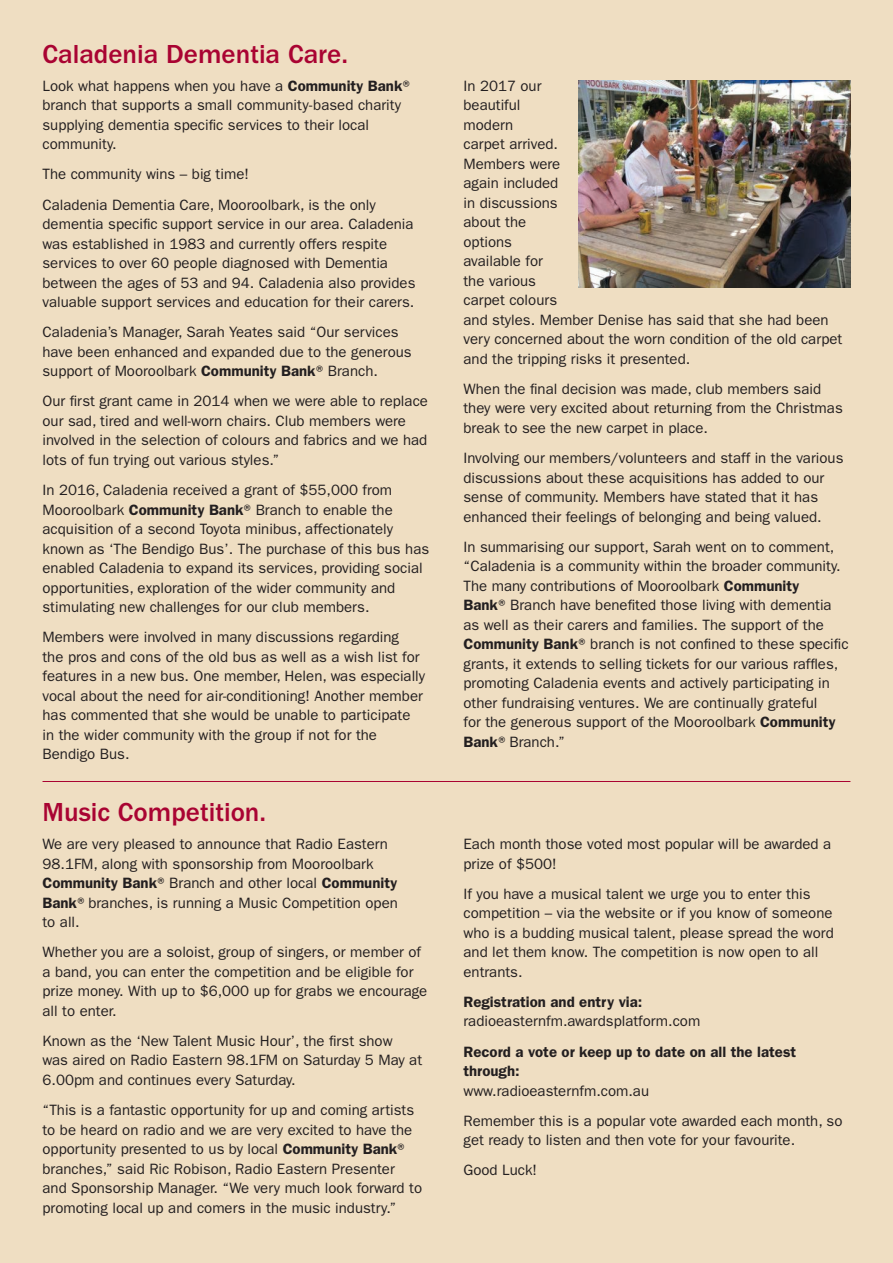
<style>
.page{position:relative;width:893px;height:1263px;background:#efdec2}
.page>*{position:absolute;margin:0;border:0;box-sizing:border-box;transform-origin:0 0}
.t1{font:500 27px "Franklin Gothic";color:#a90332}
.t2{font:15px/19.5px "Franklin Gothic";color:#231f20}
.t3{font:600 15px/19.5px "Franklin Gothic";color:#231f20}
.s1{font-weight:600}
</style>
<div class="page">
<hr style="left:43px;top:781px;width:807px;height:1px;background:#a90332">
<img style="left:578px;top:81px;width:272px;height:206px">
<h1 class="t1" style="left:43px;top:39px;width:307px">Caladenia Dementia Care.</h1>
<p class="t2" style="left:43px;top:76px;width:373px">Look what happens when you have a <span class="s1">Community Bank</span>® branch that supports a small community-based charity supplying dementia specific services to their local community.</p>
<p class="t2" style="left:43px;top:159px;width:335px;line-height:30.2px">The community wins – big time!<br>Caladenia Dementia Care, Mooroolbark, is the only</p>
<p class="t2" style="left:43px;top:214px;width:374px">dementia specific support service in our area. Caladenia was established in 1983 and currently offers respite services to over 60 people diagnosed with Dementia between the ages of 53 and 94. Caladenia also provides valuable support services and education for their carers.</p>
<p class="t2" style="left:43px;top:322px;width:371px">Caladenia’s Manager, Sarah Yeates said “Our services have been enhanced and expanded due to the generous support of Mooroolbark <span class="s1">Community Bank</span>® Branch.</p>
<p class="t2" style="left:43px;top:392px;width:387px">Our first grant came in 2014 when we were able to replace our sad, tired and well-worn chairs. Club members were involved in the selection of colours and fabrics and we had lots of fun trying out various styles.”</p>
<p class="t2" style="left:43px;top:480px;width:388px">In 2016, Caladenia received a grant of $55,000 from Mooroolbark <span class="s1">Community Bank</span>® Branch to enable the acquisition of a second Toyota minibus, affectionately known as ‘The Bendigo Bus’. The purchase of this bus has enabled Caladenia to expand its services, providing social opportunities, exploration of the wider community and stimulating new challenges for our club members.</p>
<p class="t2" style="left:43px;top:627px;width:384px">Members were involved in many discussions regarding<br>the pros and cons of the old bus as well as a wish list for features in a new bus. One member, Helen, was especially vocal about the need for air-conditioning! Another member has commented that she would be unable to participate in the wider community with the group if not for the Bendigo Bus.</p>
<h1 class="t1" style="left:43px;top:797px;width:225px">Music Competition.</h1>
<p class="t2" style="left:43px;top:834px;width:357px">We are very pleased to announce that Radio Eastern 98.1FM, along with sponsorship from Mooroolbark <span class="s1">Community Bank</span>® Branch and other local <span class="s1">Community Bank</span>®branches, is running a Music Competition open to all.</p>
<p class="t2" style="left:43px;top:942px;width:386px">Whether you are a soloist, group of singers, or member of a band, you can enter the competition and be eligible for prize money. With up to $6,000 up for grabs we encourage all to enter.</p>
<p class="t2" style="left:43px;top:1031px;width:381px">Known as the ‘New Talent Music Hour’, the first show<br>was aired on Radio Eastern 98.1FM on Saturday 5 May at<br>6.00pm and continues every Saturday.</p>
<p class="t2" style="left:43px;top:1100px;width:381px">“This is a fantastic opportunity for up and coming artists to be heard on radio and we are very excited to have the opportunity presented to us by local <span class="s1">Community Bank</span>® branches,” said Ric Robison, Radio Eastern Presenter and Sponsorship Manager. “We very much look forward to promoting local up and comers in the music industry.”</p>
<p class="t2" style="left:463px;top:76px;width:380px">In 2017 our<br>beautiful<br>modern<br>carpet arrived.<br>Members were<br>again included<br>in discussions<br>about the<br>options<br>available for<br>the various<br>carpet colours<br>and styles. Member Denise has said that she had been very concerned about the worn condition of the old carpet and the tripping risks it presented.</p>
<p class="t2" style="left:463px;top:379px;width:381px">When the final decision was made, club members said they were very excited about returning from the Christmas break to see the new carpet in place.</p>
<p class="t2" style="left:463px;top:448px;width:381px">Involving our members/volunteers and staff in the various discussions about these acquisitions has added to our sense of community. Members have stated that it has enhanced their feelings of belonging and being valued.</p>
<p class="t2" style="left:463px;top:537px;width:387px">In summarising our support, Sarah went on to comment, “Caladenia is a community within the broader community.<br>The many contributions of Mooroolbark <span class="s1">Community Bank</span>® Branch have benefited those living with dementia as well as their carers and families. The support of the <span class="s1">Community Bank</span>® branch is not confined to these specific grants, it extends to selling tickets for our various raffles, promoting Caladenia events and actively participating in other fundraising ventures. We are continually grateful<br>for the generous support of the Mooroolbark <span class="s1">Community Bank</span>®Branch.”</p>
<p class="t2" style="left:463px;top:834px;width:369px">Each month those voted most popular will be awarded a prize of $500!</p>
<p class="t2" style="left:463px;top:884px;width:372px">If you have a musical talent we urge you to enter this competition – via the website or if you know of someone who is a budding musical talent, please spread the word and let them know. The competition is now open to all entrants.</p>
<p class="t3" style="left:463px;top:992px;width:180px">Registration and entry via:</p>
<p class="t2" style="left:463px;top:1012px;width:238px">radioeasternfm.awardsplatform.com</p>
<p class="t3" style="left:463px;top:1042px;width:334px">Record a vote or keep up to date on all the latest through:</p>
<p class="t2" style="left:463px;top:1075px;width:380px;line-height:30.2px">www.radioeasternfm.com.au<br>Remember this is a popular vote awarded each month, so</p>
<p class="t2" style="left:463px;top:1125px;width:333px;line-height:30.2px">get ready to listen and then vote for your favourite.<br>Good Luck!</p>
</div>
